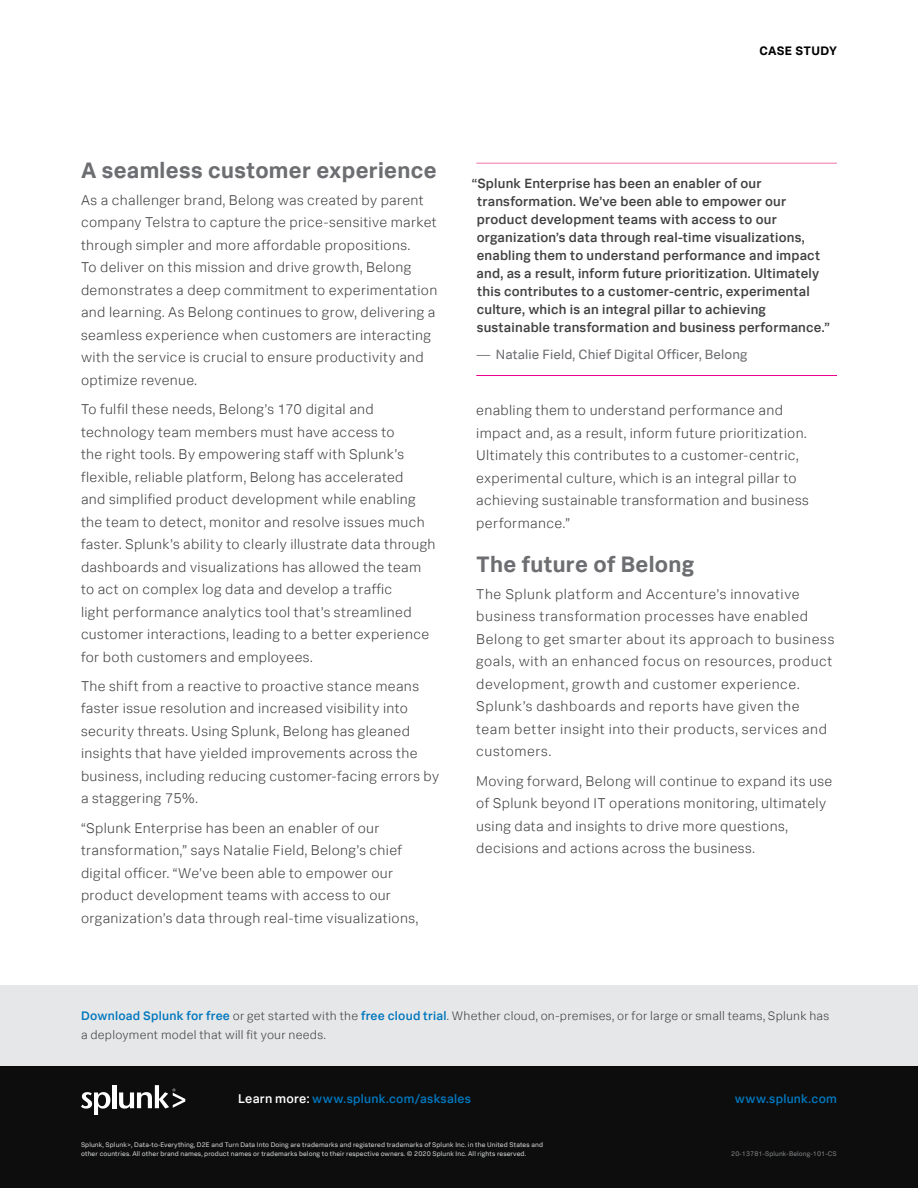
<style>
.page{position:relative;width:918px;height:1188px;background:#fff}
.page>*{position:absolute;margin:0;border:0;box-sizing:border-box;transform-origin:0 0}
.Gray_Subheads{font:700 22.5px "Splunk Data Sans";letter-spacing:.015em;color:#6d6e71}
.Body_Text{font:300 14.25px/22.5px "Splunk Data Sans";letter-spacing:.025em;color:#414042}
.Quote_text{font:500 13.5px/18px "Splunk Data Sans";letter-spacing:.015em;color:#414042}
.Name_and_Company_-_r{font:13.5px "Splunk Data Sans";letter-spacing:.01em;color:#6d6e71}
.t1{font:500 12.45px "Splunk Data Sans";letter-spacing:.02em;color:#0077be}
.t2{font:300 12.3px/19.5px "Splunk Data Sans";letter-spacing:.02em;color:#414042}
.t3{font:700 12.3px "Splunk Data Sans";letter-spacing:.02em;color:#000}
.t4{font:6.75px/8.7px "Splunk Data Sans";letter-spacing:.015em;color:#d1d3d4}
.t5{font:6.75px "Splunk Data Sans";letter-spacing:.015em;color:#808285}
.s1{font-weight:500;font-size:12.45px;color:#0077be}
.s2{font-size:12.75px;color:#fff}
</style>
<div class="page">
<div style="left:0;top:986px;width:918px;height:82px;background:#e6e7e8"></div>
<div style="left:0;top:1066px;width:918px;height:122px;background:#0d0d0d"></div>
<svg style="left:81px;top:1092px;width:29px;height:22px"></svg>
<hr style="left:112px;top:1085px;width:4px;height:23px;background:#fff">
<svg style="left:119px;top:1085px;width:66px;height:24px"></svg>
<hr style="left:476px;top:163px;width:361px;height:1px;background:#f173ac">
<hr style="left:476px;top:375px;width:361px;height:1px;background:#ec008c">
<p class="t3" style="left:759px;top:43px;width:79px">CASE STUDY</p>
<p class="Gray_Subheads" style="left:81px;top:156px;width:357px">A seamless customer experience</p>
<p class="Body_Text" style="left:81px;top:189px;width:358px">As a challenger brand, Belong was created by parent company Telstra to capture the price-sensitive market through simpler and more affordable propositions.<br>To deliver on this mission and drive growth, Belong demonstrates a deep commitment to experimentation and learning. As Belong continues to grow, delivering a seamless experience when customers are interacting with the service is crucial to ensure productivity and optimize revenue.</p>
<p class="Body_Text" style="left:81px;top:398px;width:356px">To fulfil these needs, Belong’s 170 digital and technology team members must have access to<br>the right tools. By empowering staff with Splunk’s flexible, reliable platform, Belong has accelerated<br>and simplified product development while enabling the team to detect, monitor and resolve issues much faster. Splunk’s ability to clearly illustrate data through dashboards and visualizations has allowed the team to act on complex log data and develop a traffic<br>light performance analytics tool that’s streamlined customer interactions, leading to a better experience for both customers and employees.</p>
<p class="Body_Text" style="left:81px;top:675px;width:360px">The shift from a reactive to proactive stance means faster issue resolution and increased visibility into security threats. Using Splunk, Belong has gleaned insights that have yielded improvements across the business, including reducing customer-facing errors by a staggering 75%.</p>
<p class="Body_Text" style="left:81px;top:816px;width:339px">“Splunk Enterprise has been an enabler of our transformation,” says Natalie Field, Belong’s chief digital officer. “We’ve been able to empower our product development teams with access to our organization’s data through real-time visualizations,</p>
<p class="Quote_text" style="left:477px;top:174px;width:355px;text-indent:-5px">“Splunk Enterprise has been an enabler of our transformation. We’ve been able to empower our product development teams with access to our organization’s data through real-time visualizations, enabling them to understand performance and impact and, as a result, inform future prioritization. Ultimately this contributes to a customer-centric, experimental culture, which is an integral pillar to achieving sustainable transformation and business performance.”</p>
<p class="Name_and_Company_-_r" style="left:477px;top:346px;width:272px">— Natalie Field, Chief Digital Officer, Belong</p>
<p class="Body_Text" style="left:476px;top:399px;width:334px">enabling them to understand performance and impact and, as a result, inform future prioritization.<br>Ultimately this contributes to a customer-centric, experimental culture, which is an integral pillar to achieving sustainable transformation and business performance.”</p>
<p class="Gray_Subheads" style="left:476px;top:550px;width:220px">The future of Belong</p>
<p class="Body_Text" style="left:476px;top:582px;width:360px">The Splunk platform and Accenture’s innovative business transformation processes have enabled Belong to get smarter about its approach to business goals, with an enhanced focus on resources, product development, growth and customer experience.<br>Splunk’s dashboards and reports have given the team better insight into their products, services and customers.</p>
<p class="Body_Text" style="left:476px;top:769px;width:357px">Moving forward, Belong will continue to expand its use of Splunk beyond IT operations monitoring, ultimately using data and insights to drive more questions, decisions and actions across the business.</p>
<p class="t2" style="left:81px;top:1006px;width:750px"><span class="s1">Download Splunk for free</span> or get started with the <span class="s1">free cloud trial</span>. Whether cloud, on-premises, or for large or small teams, Splunk has a deployment model that will fit your needs.</p>
<p class="t1" style="left:238px;top:1091px;width:234px"><span class="s2">Learn more:</span> www.splunk.com/asksales</p>
<p class="t1" style="left:735px;top:1091px;width:104px">www.splunk.com</p>
<p class="t4" style="left:81px;top:1141px;width:464px">Splunk, Splunk&gt;, Data-to-Everything, D2E and Turn Data Into Doing are trademarks and registered trademarks of Splunk Inc. in the United States and other countries. All other brand names, product names or trademarks belong to their respective owners. © 2020 Splunk Inc. All rights reserved.</p>
<p class="t5" style="left:731px;top:1150px;width:107px">20-13781-Splunk-Belong-101-CS</p>
</div>
